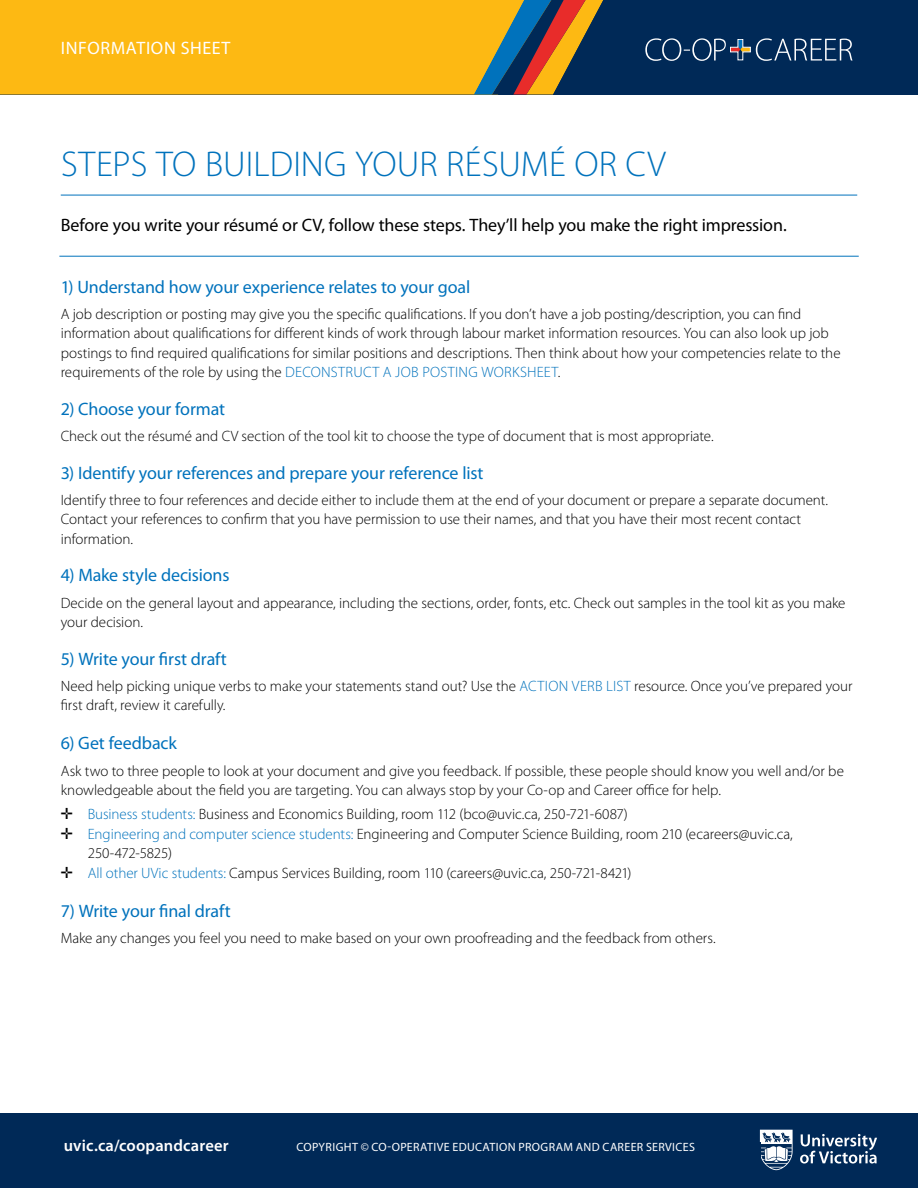
<style>
.page{position:relative;width:918px;height:1188px;background:#fff}
.page>*{position:absolute;margin:0;border:0;box-sizing:border-box;transform-origin:0 0}
.t1{font:300 36px "Myriad Pro";letter-spacing:.005em;color:#0072bc}
.t2{font:18px "Myriad Pro";letter-spacing:-.005em;color:#0072bc}
.t3{font:18px "Myriad Pro";letter-spacing:-.01em;color:#000}
.t4{font:18px "Myriad Pro";letter-spacing:.035em;color:#fff}
.t5{font:600 16.5px "Myriad Pro";letter-spacing:.01em;color:#fff}
.t6{font:300 15px/19.5px "Myriad Pro";letter-spacing:-.005em;color:#000}
.t7{font:12px "Myriad Pro";letter-spacing:.03em;color:#fff}
.s1{color:#0072bc}
</style>
<div class="page">
<div style="left:0;top:0;width:918px;height:95px;background:#002957"></div>
<div style="left:0;top:0;width:553px;height:95px;background:#fdb913"></div>
<svg style="left:645px;top:38px;width:208px;height:23px"></svg>
<svg style="left:474px;top:0;width:129px;height:94px"></svg>
<hr style="left:61px;top:195px;width:796px;height:1px;background:#0072bc">
<hr style="left:59px;top:256px;width:800px;height:1px;background:#0072bc">
<div style="left:0;top:1114px;width:918px;height:74px;background:#002957"></div>
<svg style="left:760px;top:1130px;width:33px;height:40px"></svg>
<svg style="left:800px;top:1134px;width:77px;height:30px"></svg>
<p class="t4" style="left:61px;top:37px;width:171px">INFORMATION SHEET</p>
<h1 class="t1" style="left:61px;top:142px;width:606px">STEPS TO BUILDING YOUR RÉSUMÉ OR CV</h1>
<p class="t3" style="left:61px;top:214px;width:728px">Before you write your résumé or CV, follow these steps. They’ll help you make the right impression.</p>
<p class="t2" style="left:61px;top:275px;width:411px">1) Understand how your experience relates to your goal</p>
<p class="t6" style="left:61px;top:304px;width:781px">A job description or posting may give you the specific qualifications. If you don’t have a job posting/description, you can find information about qualifications for different kinds of work through labour market information resources. You can also look up job postings to find required qualifications for similar positions and descriptions. Then think about how your competencies relate to the requirements of the role by using the <span class="s1">DECONSTRUCT A JOB POSTING WORKSHEET</span>.</p>
<p class="t2" style="left:61px;top:398px;width:166px">2) Choose your format</p>
<p class="t6" style="left:61px;top:426px;width:654px">Check out the résumé and CV section of the tool kit to choose the type of document that is most appropriate.</p>
<p class="t2" style="left:61px;top:461px;width:424px">3) Identify your references and prepare your reference list</p>
<p class="t6" style="left:61px;top:490px;width:769px">Identify three to four references and decide either to include them at the end of your document or prepare a separate document.<br>Contact your references to confirm that you have permission to use their names, and that you have their most recent contact information.</p>
<p class="t2" style="left:61px;top:564px;width:170px">4) Make style decisions</p>
<p class="t6" style="left:61px;top:593px;width:786px">Decide on the general layout and appearance, including the sections, order, fonts, etc. Check out samples in the tool kit as you make your decision.</p>
<p class="t2" style="left:61px;top:647px;width:168px">5) Write your first draft</p>
<p class="t6" style="left:61px;top:676px;width:793px">Need help picking unique verbs to make your statements stand out? Use the <span class="s1">ACTION VERB LIST</span> resource. Once you’ve prepared your first draft, review it carefully.</p>
<p class="t2" style="left:61px;top:732px;width:118px">6) Get feedback</p>
<p class="t6" style="left:61px;top:761px;width:785px">Ask two to three people to look at your document and give you feedback. If possible, these people should know you well and/or be knowledgeable about the field you are targeting. You can always stop by your Co-op and Career office for help.</p>
<p class="t6" style="left:61px;top:804px;width:569px">✛ <span class="s1">Business students:</span> Business and Economics Building, room 112 (bco@uvic.ca, 250-721-6087)</p>
<p class="t6" style="left:61px;top:824px;width:734px">✛ <span class="s1">Engineering and computer science students:</span> Engineering and Computer Science Building, room 210 (ecareers@uvic.ca,</p>
<p class="t6" style="left:88px;top:843px;width:86px">250-472-5825)</p>
<p class="t6" style="left:61px;top:863px;width:572px">✛ <span class="s1">All other UVic students:</span> Campus Services Building, room 110 (careers@uvic.ca, 250-721-8421)</p>
<p class="t2" style="left:61px;top:899px;width:171px">7) Write your final draft</p>
<p class="t6" style="left:61px;top:928px;width:656px">Make any changes you feel you need to make based on your own proofreading and the feedback from others.</p>
<p class="t5" style="left:64px;top:1135px;width:166px">uvic.ca/coopandcareer</p>
<p class="t7" style="left:296px;top:1140px;width:400px">COPYRIGHT © CO-OPERATIVE EDUCATION PROGRAM AND CAREER SERVICES</p>
</div>
